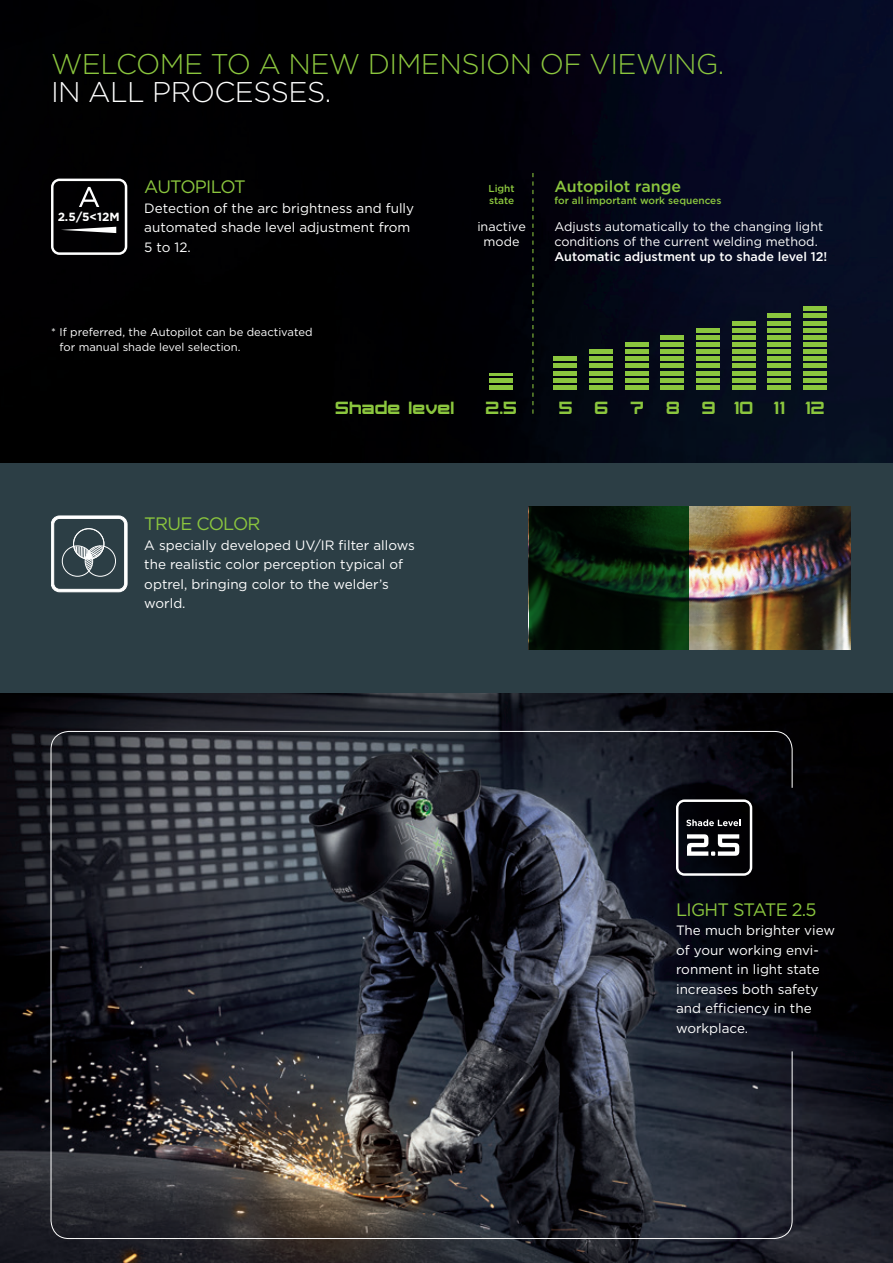
<style>
.page{position:relative;width:893px;height:1263px;background:#fff}
.page>*{position:absolute;margin:0;border:0;box-sizing:border-box;transform-origin:0 0}
.t1{font:300 28.5px "Gotham";letter-spacing:-.02em;color:#8bc63e}
.t2{font:300 28.5px "Gotham";letter-spacing:-.02em;color:#fff}
.t3{font:20.1px "Skir";color:#8bc63e}
.t4{font:20.1px "Skir";letter-spacing:1.08em;color:#8bc63e}
.t5{font:18px "Gotham";letter-spacing:-.04em;color:#8bc63e}
.t6{font:500 15.9px "Gotham";color:#8bc63e}
.t7{font:13.5px/19.5px "Gotham";color:#fff}
.t8{font:12.6px/15.1px "Gotham";color:#fff}
.t9{font:500 12.6px "Gotham";color:#fff}
.t10{font:700 11.85px "Gotham";color:#fff}
.t11{font:11.25px/15px "Gotham";color:#fff}
.t12{font:500 10.05px/12.1px "Gotham";color:#8bc63e}
</style>
<div class="page">
<img style="left:0;top:0;width:893px;height:463px">
<div style="left:0;top:463px;width:893px;height:230px;background:#2c3e45"></div>
<img style="left:689px;top:506px;width:161px;height:144px">
<svg style="left:529px;top:506px;width:160px;height:144px;background:#041908"></svg>
<div style="left:0;top:0;width:176px;height:257px;background:#010002"></div>
<img style="left:0;top:693px;width:893px;height:570px">
<svg style="left:51px;top:179px;width:76px;height:76px;background:#2a2a2b"></svg>
<svg style="left:676px;top:799px;width:76px;height:77px"></svg>
<svg style="left:51px;top:516px;width:76px;height:76px"></svg>
<div style="left:489px;top:378px;width:24px;height:5px;background:#8bc63e"></div>
<hr style="left:489px;top:373px;width:24px;height:2px;background:#8bc63e">
<div style="left:489px;top:385px;width:24px;height:5px;background:#8bc63e"></div>
<div style="left:553px;top:378px;width:24px;height:5px;background:#8bc63e"></div>
<hr style="left:553px;top:371px;width:24px;height:4px;background:#8bc63e">
<hr style="left:553px;top:364px;width:24px;height:4px;background:#8bc63e">
<div style="left:553px;top:385px;width:24px;height:5px;background:#8bc63e"></div>
<div style="left:589px;top:378px;width:24px;height:5px;background:#8bc63e"></div>
<hr style="left:589px;top:371px;width:24px;height:4px;background:#8bc63e">
<hr style="left:589px;top:364px;width:24px;height:4px;background:#8bc63e">
<div style="left:589px;top:385px;width:24px;height:5px;background:#8bc63e"></div>
<div style="left:553px;top:356px;width:24px;height:5px;background:#8bc63e"></div>
<div style="left:589px;top:356px;width:24px;height:5px;background:#8bc63e"></div>
<div style="left:589px;top:349px;width:24px;height:5px;background:#8bc63e"></div>
<div style="left:625px;top:378px;width:23px;height:5px;background:#8bc63e"></div>
<hr style="left:625px;top:371px;width:23px;height:4px;background:#8bc63e">
<hr style="left:625px;top:364px;width:23px;height:4px;background:#8bc63e">
<div style="left:625px;top:385px;width:23px;height:5px;background:#8bc63e"></div>
<div style="left:660px;top:378px;width:24px;height:5px;background:#8bc63e"></div>
<hr style="left:660px;top:371px;width:24px;height:4px;background:#8bc63e">
<hr style="left:660px;top:364px;width:24px;height:4px;background:#8bc63e">
<div style="left:660px;top:385px;width:24px;height:5px;background:#8bc63e"></div>
<div style="left:696px;top:378px;width:24px;height:5px;background:#8bc63e"></div>
<hr style="left:696px;top:371px;width:24px;height:4px;background:#8bc63e">
<hr style="left:696px;top:364px;width:24px;height:4px;background:#8bc63e">
<div style="left:696px;top:385px;width:24px;height:5px;background:#8bc63e"></div>
<div style="left:732px;top:378px;width:24px;height:5px;background:#8bc63e"></div>
<hr style="left:732px;top:371px;width:24px;height:4px;background:#8bc63e">
<hr style="left:732px;top:364px;width:24px;height:4px;background:#8bc63e">
<div style="left:732px;top:385px;width:24px;height:5px;background:#8bc63e"></div>
<div style="left:768px;top:378px;width:23px;height:5px;background:#8bc63e"></div>
<hr style="left:768px;top:371px;width:23px;height:4px;background:#8bc63e">
<hr style="left:768px;top:364px;width:23px;height:4px;background:#8bc63e">
<div style="left:768px;top:385px;width:23px;height:5px;background:#8bc63e"></div>
<div style="left:803px;top:378px;width:24px;height:5px;background:#8bc63e"></div>
<hr style="left:803px;top:371px;width:24px;height:4px;background:#8bc63e">
<hr style="left:803px;top:364px;width:24px;height:4px;background:#8bc63e">
<div style="left:803px;top:385px;width:24px;height:5px;background:#8bc63e"></div>
<div style="left:625px;top:356px;width:23px;height:5px;background:#8bc63e"></div>
<div style="left:660px;top:356px;width:24px;height:5px;background:#8bc63e"></div>
<div style="left:696px;top:356px;width:24px;height:5px;background:#8bc63e"></div>
<div style="left:732px;top:356px;width:24px;height:5px;background:#8bc63e"></div>
<div style="left:768px;top:356px;width:23px;height:5px;background:#8bc63e"></div>
<div style="left:803px;top:356px;width:24px;height:5px;background:#8bc63e"></div>
<div style="left:625px;top:349px;width:23px;height:5px;background:#8bc63e"></div>
<div style="left:660px;top:349px;width:24px;height:5px;background:#8bc63e"></div>
<div style="left:696px;top:349px;width:24px;height:5px;background:#8bc63e"></div>
<div style="left:732px;top:349px;width:24px;height:5px;background:#8bc63e"></div>
<div style="left:768px;top:349px;width:23px;height:5px;background:#8bc63e"></div>
<div style="left:803px;top:349px;width:24px;height:5px;background:#8bc63e"></div>
<div style="left:625px;top:342px;width:23px;height:5px;background:#8bc63e"></div>
<div style="left:660px;top:342px;width:24px;height:5px;background:#8bc63e"></div>
<div style="left:696px;top:342px;width:24px;height:5px;background:#8bc63e"></div>
<div style="left:732px;top:342px;width:24px;height:5px;background:#8bc63e"></div>
<div style="left:768px;top:342px;width:23px;height:5px;background:#8bc63e"></div>
<div style="left:803px;top:342px;width:24px;height:5px;background:#8bc63e"></div>
<div style="left:660px;top:335px;width:24px;height:5px;background:#8bc63e"></div>
<div style="left:696px;top:335px;width:24px;height:5px;background:#8bc63e"></div>
<div style="left:732px;top:335px;width:24px;height:5px;background:#8bc63e"></div>
<div style="left:768px;top:335px;width:23px;height:5px;background:#8bc63e"></div>
<div style="left:803px;top:335px;width:24px;height:5px;background:#8bc63e"></div>
<div style="left:696px;top:328px;width:24px;height:5px;background:#8bc63e"></div>
<div style="left:732px;top:328px;width:24px;height:5px;background:#8bc63e"></div>
<div style="left:768px;top:328px;width:23px;height:5px;background:#8bc63e"></div>
<div style="left:803px;top:328px;width:24px;height:5px;background:#8bc63e"></div>
<hr style="left:732px;top:321px;width:24px;height:4px;background:#8bc63e">
<hr style="left:768px;top:321px;width:23px;height:4px;background:#8bc63e">
<hr style="left:803px;top:321px;width:24px;height:4px;background:#8bc63e">
<hr style="left:768px;top:314px;width:23px;height:4px;background:#8bc63e">
<hr style="left:803px;top:314px;width:24px;height:4px;background:#8bc63e">
<div style="left:803px;top:306px;width:24px;height:5px;background:#8bc63e"></div>
<svg style="left:532px;top:170px;width:1px;height:244px"></svg>
<h1 class="t1" style="left:51px;top:46px;width:675px">WELCOME TO A NEW DIMENSION OF VIEWING.</h1>
<h1 class="t2" style="left:51px;top:74px;width:282px">IN ALL PROCESSES.</h1>
<p class="t10" style="left:58px;top:208px;width:64px">2.5/5&lt;12M</p>
<h3 class="t5" style="left:144px;top:175px;width:103px">AUTOPILOT</h3>
<p class="t7" style="left:144px;top:198px;width:271px">Detection of the arc brightness and fully automated shade level adjustment from<br>5 to 12.</p>
<p class="t11" style="left:60px;top:325px;width:255px;text-indent:-9px">* If preferred, the Autopilot can be deactivated for manual shade level selection.</p>
<p class="t12" style="left:488px;top:182px;width:28px">Light state</p>
<p class="t8" style="left:477px;top:219px;width:50px;text-align:center">inactive mode</p>
<p class="t6" style="left:554px;top:176px;width:128px">Autopilot range</p>
<p class="t12" style="left:554px;top:194px;width:169px">for all important work sequences</p>
<p class="t8" style="left:554px;top:219px;width:270px">Adjusts automatically to the changing light conditions of the current welding method.</p>
<p class="t9" style="left:554px;top:249px;width:274px">Automatic adjustment up to shade level 12!</p>
<h2 class="t3" style="left:336px;top:396px;width:121px">Shade level</h2>
<h2 class="t3" style="left:486px;top:396px;width:33px">2.5</h2>
<h2 class="t4" style="left:559px;top:396px;width:267px">56789101112</h2>
<h3 class="t5" style="left:144px;top:512px;width:118px">TRUE COLOR</h3>
<p class="t7" style="left:144px;top:535px;width:272px">A specially developed UV/IR filter allows the realistic color perception typical of optrel, bringing color to the welder’s world.</p>
<h3 class="t5" style="left:676px;top:898px;width:142px">LIGHT STATE 2.5</h3>
<p class="t7" style="left:676px;top:920px;width:160px">The much brighter view of your working envi&shy;ronment in light state increases both safety and efficiency in the workplace.</p>
</div>
